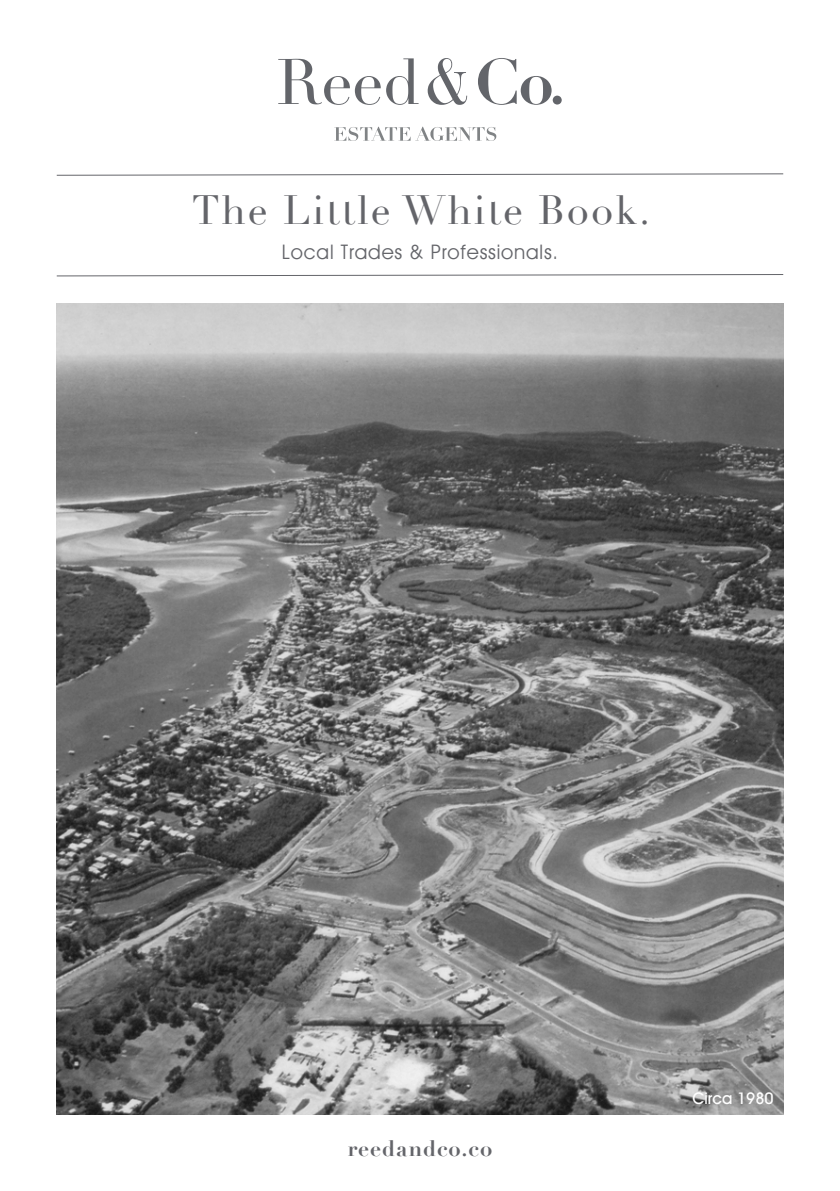
<style>
.page{position:relative;width:840px;height:1191px;background:#fff}
.page>*{position:absolute;margin:0;border:0;box-sizing:border-box;transform-origin:0 0}
.Title{font:40px "Didot";letter-spacing:.05em;color:#64656a}
.t1{font:700 22px "Didot";letter-spacing:.04em;color:#64656a}
.t2{font:20px "Avant Garde IT Cby BT";letter-spacing:.04em;color:#64656a}
.t3{font:16px "Avant Garde BT Medium";color:#fff}
</style>
<div class="page">
<svg style="left:278px;top:59px;width:102px;height:46px"></svg>
<svg style="left:386px;top:58px;width:32px;height:47px"></svg>
<svg style="left:427px;top:58px;width:40px;height:47px"></svg>
<svg style="left:478px;top:58px;width:83px;height:47px"></svg>
<svg style="left:334px;top:127px;width:162px;height:14px"></svg>
<img style="left:57px;top:303px;width:725px;height:811px">
<svg style="left:56px;top:173px;width:727px;height:3px"></svg>
<svg style="left:56px;top:274px;width:727px;height:2px"></svg>
<p class="Title" style="left:192px;top:186px;width:459px">The Little White Book.</p>
<p class="t2" style="left:281px;top:239px;width:278px">Local Trades &amp; Professionals.</p>
<p class="t1" style="left:347px;top:1134px;width:146px">reedandco.co</p>
<p class="t3" style="left:692px;top:1089px;width:83px">Circa 1980</p>
</div>
